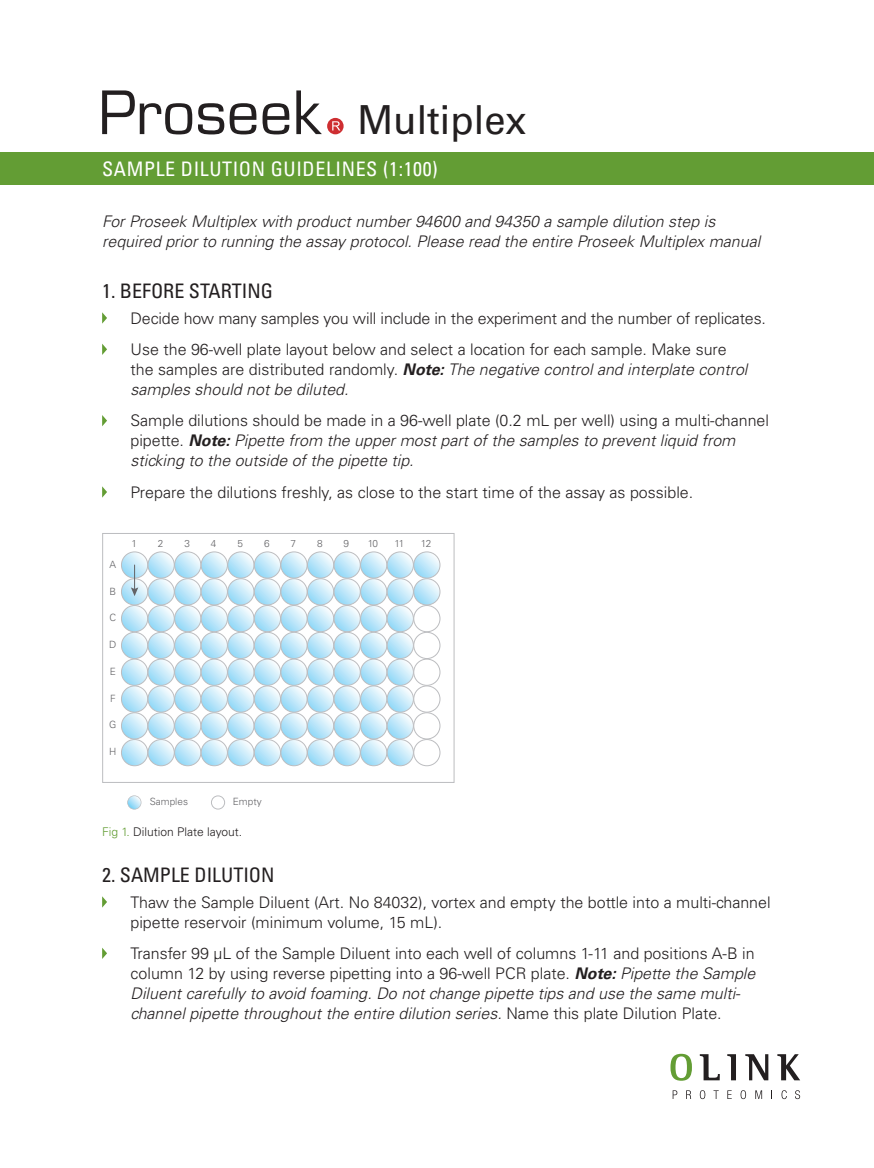
<style>
.page{position:relative;width:874px;height:1168px;background:#fff}
.page>*{position:absolute;margin:0;border:0;box-sizing:border-box;transform-origin:0 0}
.t1{font:40px "Univers LT Std";color:#231f20;scale:.95 1}
.Subhead_1{font:condensed 20px "Univers LT Std";color:#231f20}
.t2{font:condensed 20px "Univers LT Std";letter-spacing:.03em;color:#fff}
.Bullet{font:300 16px/20px "Univers LT Std";color:#231f20}
.Bullet-2{font:italic 300 16px/20px "Univers LT Std";color:#231f20}
.Bodycopy{font:italic 300 16px/20px "Univers LT Std";color:#231f20}
.t3{font:300 12px "Univers LT Std";color:#231f20}
.t4{font:300 10px "Univers LT Std";color:#636366}
.s1{font-weight:700;font-style:italic}
.s2{font-style:italic}
.s3{font-style:normal}
.s4{font-weight:700}
.s5{color:#639d34}
</style>
<div class="page">
<svg style="left:102px;top:90px;width:90px;height:44px"></svg>
<svg style="left:198px;top:103px;width:58px;height:31px"></svg>
<svg style="left:262px;top:103px;width:27px;height:31px"></svg>
<svg style="left:296px;top:90px;width:47px;height:44px"></svg>
<svg style="left:670px;top:1054px;width:21px;height:27px"></svg>
<svg style="left:699px;top:1054px;width:20px;height:26px"></svg>
<svg style="left:745px;top:1054px;width:23px;height:26px"></svg>
<svg style="left:777px;top:1054px;width:22px;height:26px"></svg>
<svg style="left:727px;top:1054px;width:8px;height:26px"></svg>
<svg style="left:672px;top:1090px;width:5px;height:9px"></svg>
<svg style="left:686px;top:1090px;width:5px;height:9px"></svg>
<svg style="left:699px;top:1090px;width:6px;height:9px"></svg>
<svg style="left:713px;top:1090px;width:5px;height:9px"></svg>
<svg style="left:727px;top:1090px;width:4px;height:9px"></svg>
<svg style="left:740px;top:1090px;width:5px;height:9px"></svg>
<svg style="left:755px;top:1090px;width:6px;height:9px"></svg>
<svg style="left:781px;top:1090px;width:5px;height:9px"></svg>
<svg style="left:795px;top:1090px;width:4px;height:9px"></svg>
<div style="left:0;top:153px;width:873px;height:32px;background:#639d34"></div>
<svg style="left:102px;top:312px;width:5px;height:12px"></svg>
<svg style="left:102px;top:344px;width:5px;height:11px"></svg>
<svg style="left:102px;top:415px;width:5px;height:11px"></svg>
<svg style="left:102px;top:486px;width:5px;height:12px"></svg>
<svg style="left:127px;top:795px;width:14px;height:14px"></svg>
<svg style="left:211px;top:795px;width:14px;height:14px"></svg>
<div style="left:102px;top:533px;width:352px;height:250px;border:1px solid #bcbdc0"></div>
<svg style="left:121px;top:551px;width:319px;height:215px"></svg>
<svg style="left:102px;top:896px;width:5px;height:12px"></svg>
<svg style="left:102px;top:948px;width:5px;height:11px"></svg>
<p class="t1" style="left:357px;top:97px;width:179px">Multiplex</p>
<p class="t2" style="left:102px;top:156px;width:337px">SAMPLE DILUTION GUIDELINES (1:100)</p>
<p class="Bodycopy" style="left:102px;top:212px;width:659px">For Proseek Multiplex with product number 94600 and 94350 a sample dilution step is required prior to running the assay protocol. Please read the entire Proseek Multiplex manual</p>
<p class="Subhead_1" style="left:102px;top:278px;width:172px">1. BEFORE STARTING</p>
<p class="Bullet" style="left:130px;top:308px;width:636px">Decide how many samples you will include in the experiment and the number of replicates.</p>
<p class="Bullet" style="left:130px;top:339px;width:618px">Use the 96-well plate layout below and select a location for each sample. Make sure the samples are distributed randomly. <span class="s1">Note:</span> <span class="s2">The negative control and interplate control samples should not be diluted.</span></p>
<p class="Bullet-2" style="left:130px;top:411px;width:639px"><span class="s3">Sample dilutions should be made in a 96-well plate (0.2 mL per well) using a multi-channel pipette.</span> <span class="s4">Note:</span> Pipette from the upper most part of the samples to prevent liquid from sticking to the outside of the pipette tip.</p>
<p class="Bullet" style="left:130px;top:482px;width:564px">Prepare the dilutions freshly, as close to the start time of the assay as possible.</p>
<p class="t4" style="left:109px;top:558px;width:8px">A</p>
<p class="t4" style="left:109px;top:585px;width:8px">B</p>
<p class="t4" style="left:109px;top:612px;width:8px">C</p>
<p class="t4" style="left:109px;top:638px;width:9px">D</p>
<p class="t4" style="left:110px;top:665px;width:8px">E</p>
<p class="t4" style="left:110px;top:692px;width:7px">F</p>
<p class="t4" style="left:109px;top:719px;width:9px">G</p>
<p class="t4" style="left:109px;top:745px;width:9px">H</p>
<p class="t4" style="left:131px;top:537px;width:7px">1</p>
<p class="t4" style="left:158px;top:537px;width:7px">2</p>
<p class="t4" style="left:184px;top:537px;width:7px">3</p>
<p class="t4" style="left:211px;top:537px;width:7px">4</p>
<p class="t4" style="left:237px;top:537px;width:7px">5</p>
<p class="t4" style="left:264px;top:537px;width:7px">6</p>
<p class="t4" style="left:290px;top:537px;width:7px">7</p>
<p class="t4" style="left:317px;top:537px;width:7px">8</p>
<p class="t4" style="left:343px;top:537px;width:7px">9</p>
<p class="t4" style="left:367px;top:537px;width:12px">10</p>
<p class="t4" style="left:394px;top:537px;width:11px">11</p>
<p class="t4" style="left:420px;top:537px;width:12px">12</p>
<p class="t4" style="left:150px;top:796px;width:40px">Samples</p>
<p class="t4" style="left:233px;top:796px;width:31px">Empty</p>
<p class="t3" style="left:102px;top:824px;width:141px"><span class="s5">Fig 1.</span> Dilution Plate layout.</p>
<p class="Subhead_1" style="left:102px;top:862px;width:174px">2. SAMPLE DILUTION</p>
<p class="Bullet" style="left:130px;top:892px;width:641px">Thaw the Sample Diluent (Art. No 84032), vortex and empty the bottle into a multi-channel pipette reservoir (minimum volume, 15 mL).</p>
<p class="Bullet" style="left:130px;top:943px;width:626px">Transfer 99 µL of the Sample Diluent into each well of columns 1-11 and positions A-B in column 12 by using reverse pipetting into a 96-well PCR plate. <span class="s1">Note:</span> <span class="s2">Pipette the Sample Diluent carefully to avoid foaming. Do not change pipette tips and use the same multi&shy;channel pipette throughout the entire dilution series.</span> Name this plate Dilution Plate.</p>
</div>
